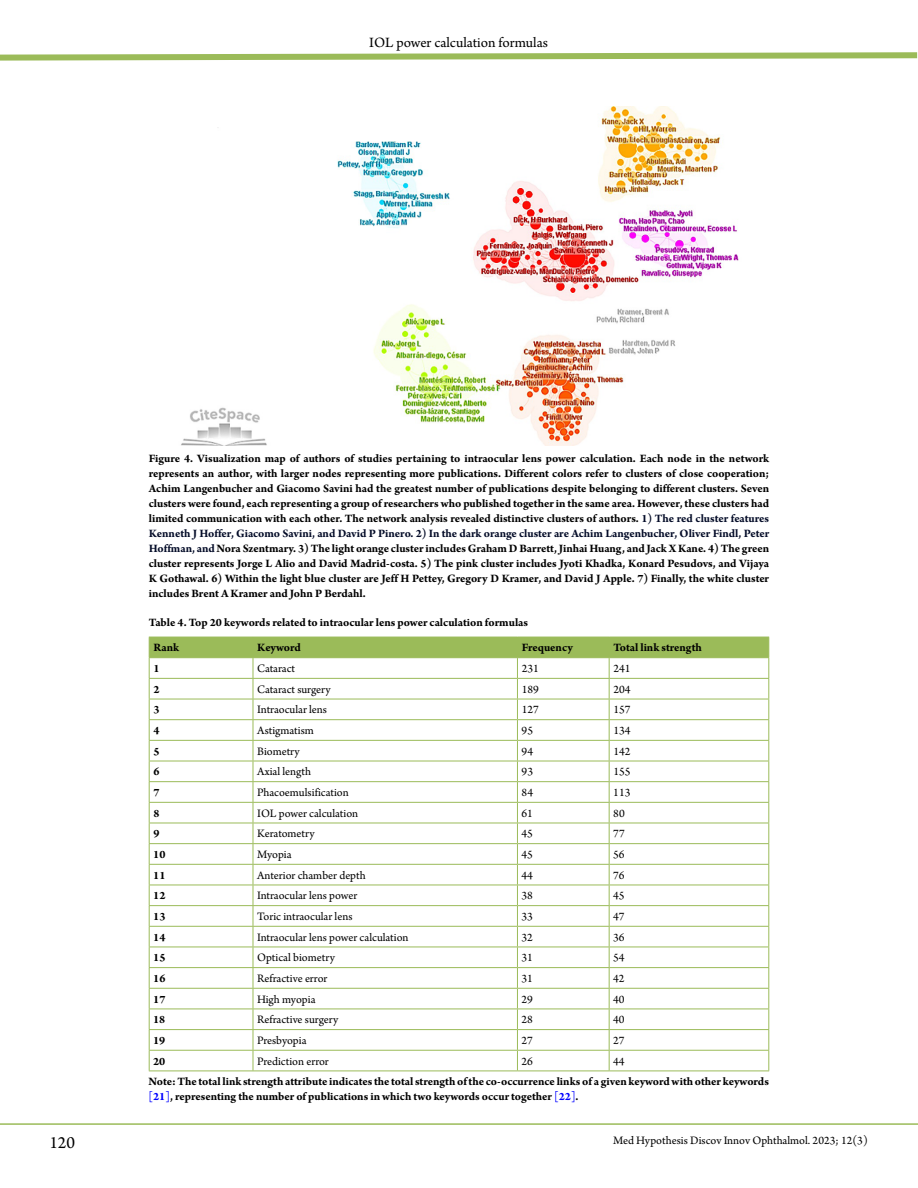
<style>
.page{position:relative;width:918px;height:1188px;background:#fff}
.page>*{position:absolute;margin:0;border:0;box-sizing:border-box;transform-origin:0 0}
.t1{font:18px "Arno Pro";color:#000}
.t2{font:15px "Arno Pro";color:#000}
.t3{font:700 12px/15px "Arno Pro";letter-spacing:-.005em;color:#000}
.t4{font:12px "Arno Pro";color:#000}
.s1{color:#040c28}
.s2{color:#00f}
</style>
<div class="page">
<hr style="left:0;top:1123px;width:918px;height:2px;background:#9bbb59">
<svg style="left:0;top:52px;width:918px;height:9px"></svg>
<svg style="left:149px;top:637px;width:620px;height:434px"></svg>
<hr style="left:149px;top:1071px;width:104px;height:1px;background:#9bbb59">
<hr style="left:253px;top:1071px;width:264px;height:1px;background:#9bbb59">
<hr style="left:517px;top:1071px;width:92px;height:1px;background:#9bbb59">
<hr style="left:609px;top:1071px;width:160px;height:1px;background:#9bbb59">
<img style="left:181px;top:106px;width:558px;height:339px">
<p class="t2" style="left:369px;top:34px;width:180px">IOL power calculation formulas</p>
<p class="t3" style="left:149px;top:452px;width:622px;text-align:justify">Figure 4. Visualization map of authors of studies pertaining to intraocular lens power calculation. Each node in the network represents an author, with larger nodes representing more publications. Different colors refer to clusters of close cooperation; Achim Langenbucher and Giacomo Savini had the greatest number of publications despite belonging to different clusters. Seven clusters were found, each representing a group of researchers who published together in the same area. However, these clusters had limited communication with each other. The network analysis revealed distinctive clusters of authors. <span class="s1">1) The red cluster features Kenneth J Hoffer, Giacomo Savini, and David P Pinero. 2) In the dark orange cluster are Achim Langenbucher, Oliver Findl, Peter Hoffman, and</span> Nora Szentmary. 3) The light orange cluster includes Graham D Barrett, Jinhai Huang, and Jack X Kane. 4) The green cluster represents Jorge L Alio and David Madrid-costa. 5) The pink cluster includes Jyoti Khadka, Konard Pesudovs, and Vijaya K Gothawal. 6) Within the light blue cluster are Jeff H Pettey, Gregory D Kramer, and David J Apple. 7) Finally, the white cluster includes Brent A Kramer and John P Berdahl.</p>
<p class="t3" style="left:153px;top:611px;width:376px;line-height:25px;text-indent:-5px">Table 4. Top 20 keywords related to intraocular lens power calculation formulas<br>Rank</p>
<p class="t3" style="left:257px;top:641px;width:45px">Keyword</p>
<p class="t3" style="left:522px;top:641px;width:53px">Frequency</p>
<p class="t3" style="left:613px;top:641px;width:90px">Total link strength</p>
<p class="t3" style="left:153px;top:662px;width:8px">1</p>
<p class="t4" style="left:257px;top:662px;width:39px">Cataract</p>
<p class="t4" style="left:522px;top:662px;width:19px">231</p>
<p class="t4" style="left:613px;top:662px;width:19px">241</p>
<p class="t3" style="left:153px;top:682px;width:8px">2</p>
<p class="t4" style="left:257px;top:682px;width:75px">Cataract surgery</p>
<p class="t4" style="left:522px;top:682px;width:19px">189</p>
<p class="t4" style="left:613px;top:682px;width:19px">204</p>
<p class="t3" style="left:153px;top:703px;width:8px">3</p>
<p class="t4" style="left:257px;top:703px;width:71px">Intraocular lens</p>
<p class="t4" style="left:522px;top:703px;width:19px">127</p>
<p class="t4" style="left:613px;top:703px;width:19px">157</p>
<p class="t3" style="left:153px;top:724px;width:8px">4</p>
<p class="t4" style="left:257px;top:724px;width:58px">Astigmatism</p>
<p class="t4" style="left:522px;top:724px;width:13px">95</p>
<p class="t4" style="left:613px;top:724px;width:19px">134</p>
<p class="t3" style="left:153px;top:744px;width:8px">5</p>
<p class="t4" style="left:257px;top:744px;width:44px">Biometry</p>
<p class="t4" style="left:522px;top:744px;width:13px">94</p>
<p class="t4" style="left:613px;top:744px;width:19px">142</p>
<p class="t3" style="left:153px;top:765px;width:8px">6</p>
<p class="t4" style="left:257px;top:765px;width:55px">Axial length</p>
<p class="t4" style="left:522px;top:765px;width:13px">93</p>
<p class="t4" style="left:613px;top:765px;width:19px">155</p>
<p class="t3" style="left:153px;top:786px;width:8px">7</p>
<p class="t4" style="left:257px;top:786px;width:93px">Phacoemulsification</p>
<p class="t4" style="left:522px;top:786px;width:13px">84</p>
<p class="t4" style="left:613px;top:786px;width:19px">113</p>
<p class="t3" style="left:153px;top:806px;width:8px">8</p>
<p class="t4" style="left:257px;top:806px;width:103px">IOL power calculation</p>
<p class="t4" style="left:522px;top:806px;width:13px">61</p>
<p class="t4" style="left:613px;top:806px;width:13px">80</p>
<p class="t3" style="left:153px;top:827px;width:8px">9</p>
<p class="t4" style="left:257px;top:827px;width:59px">Keratometry</p>
<p class="t4" style="left:522px;top:827px;width:13px">45</p>
<p class="t4" style="left:613px;top:827px;width:13px">77</p>
<p class="t3" style="left:153px;top:848px;width:14px">10</p>
<p class="t4" style="left:257px;top:848px;width:36px">Myopia</p>
<p class="t4" style="left:522px;top:848px;width:13px">45</p>
<p class="t4" style="left:613px;top:848px;width:13px">56</p>
<p class="t3" style="left:153px;top:868px;width:14px">11</p>
<p class="t4" style="left:257px;top:868px;width:110px">Anterior chamber depth</p>
<p class="t4" style="left:522px;top:868px;width:13px">44</p>
<p class="t4" style="left:613px;top:868px;width:13px">76</p>
<p class="t3" style="left:153px;top:889px;width:14px">12</p>
<p class="t4" style="left:257px;top:889px;width:102px">Intraocular lens power</p>
<p class="t4" style="left:522px;top:889px;width:13px">38</p>
<p class="t4" style="left:613px;top:889px;width:13px">45</p>
<p class="t3" style="left:153px;top:910px;width:14px">13</p>
<p class="t4" style="left:257px;top:910px;width:97px">Toric intraocular lens</p>
<p class="t4" style="left:522px;top:910px;width:13px">33</p>
<p class="t4" style="left:613px;top:910px;width:13px">47</p>
<p class="t3" style="left:153px;top:930px;width:14px">14</p>
<p class="t4" style="left:257px;top:930px;width:153px">Intraocular lens power calculation</p>
<p class="t4" style="left:522px;top:930px;width:13px">32</p>
<p class="t4" style="left:613px;top:930px;width:13px">36</p>
<p class="t3" style="left:153px;top:951px;width:14px">15</p>
<p class="t4" style="left:257px;top:951px;width:79px">Optical biometry</p>
<p class="t4" style="left:522px;top:951px;width:13px">31</p>
<p class="t4" style="left:613px;top:951px;width:13px">54</p>
<p class="t3" style="left:153px;top:972px;width:14px">16</p>
<p class="t4" style="left:257px;top:972px;width:72px">Refractive error</p>
<p class="t4" style="left:522px;top:972px;width:13px">31</p>
<p class="t4" style="left:613px;top:972px;width:13px">42</p>
<p class="t3" style="left:153px;top:992px;width:14px">17</p>
<p class="t4" style="left:257px;top:992px;width:60px">High myopia</p>
<p class="t4" style="left:522px;top:992px;width:13px">29</p>
<p class="t4" style="left:613px;top:992px;width:13px">40</p>
<p class="t3" style="left:153px;top:1013px;width:14px">18</p>
<p class="t4" style="left:257px;top:1013px;width:83px">Refractive surgery</p>
<p class="t4" style="left:521px;top:1013px;width:13px">28</p>
<p class="t4" style="left:613px;top:1013px;width:13px">40</p>
<p class="t3" style="left:153px;top:1034px;width:14px">19</p>
<p class="t4" style="left:257px;top:1034px;width:51px">Presbyopia</p>
<p class="t4" style="left:521px;top:1034px;width:13px">27</p>
<p class="t4" style="left:613px;top:1034px;width:13px">27</p>
<p class="t3" style="left:153px;top:1054px;width:14px">20</p>
<p class="t4" style="left:257px;top:1054px;width:73px">Prediction error</p>
<p class="t4" style="left:521px;top:1054px;width:13px">26</p>
<p class="t4" style="left:613px;top:1054px;width:13px">44</p>
<p class="t3" style="left:149px;top:1074px;width:622px">Note: The total link strength attribute indicates the total strength of the co-occurrence links of a given keyword with other keywords <span class="s2">[21]</span>, representing the number of publications in which two keywords occur together <span class="s2">[22]</span>.</p>
<h1 class="t1" style="left:49px;top:1133px;width:27px">120</h1>
<p class="t4" style="left:613px;top:1134px;width:256px">Med Hypothesis Discov Innov Ophthalmol. 2023; 12(3)</p>
</div>
